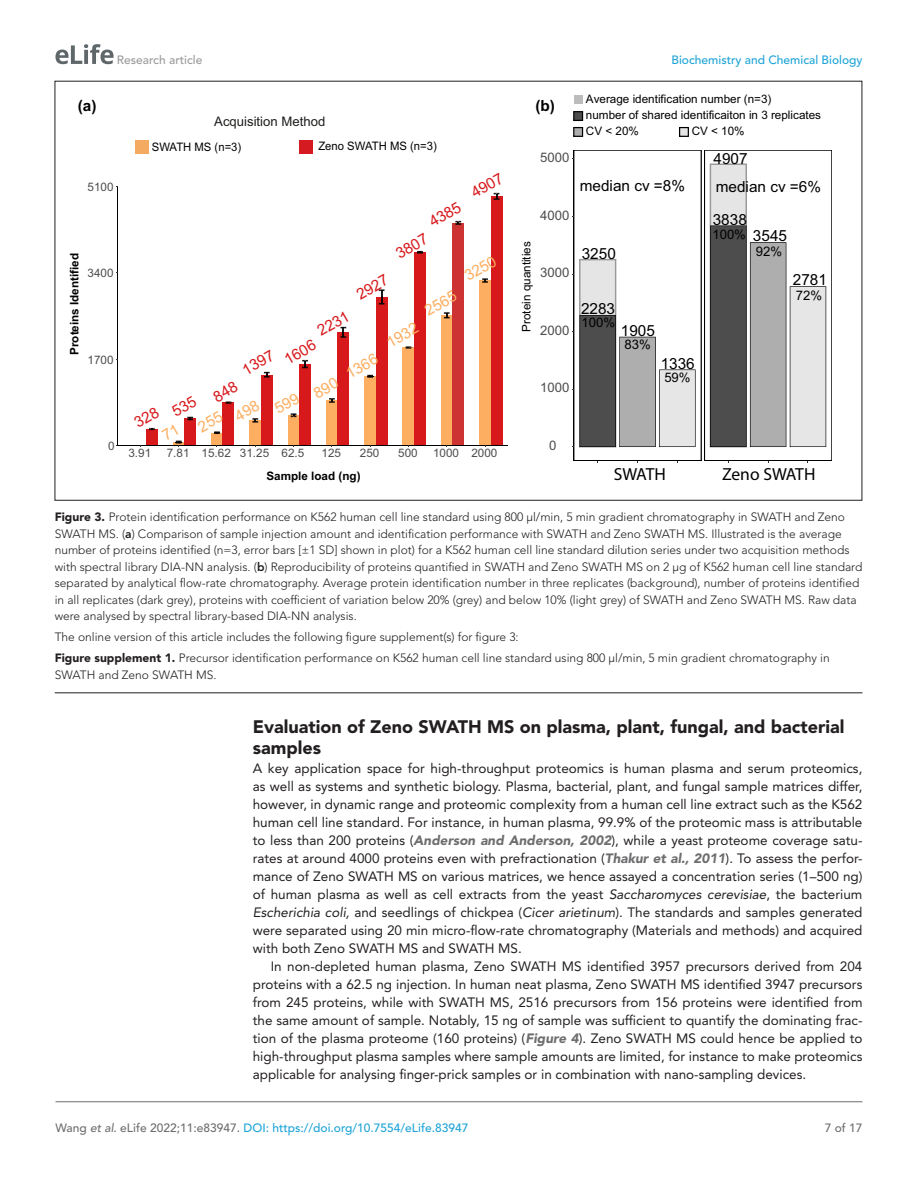
<style>
.page{position:relative;width:918px;height:1188px;background:#fff}
.page>*{position:absolute;margin:0;border:0;box-sizing:border-box;transform-origin:0 0}
.t1{font:900 18px/21px "Avenir LT Std";color:#231f20}
.t2{font:17.55px "Myriad Pro";color:#010000}
.t3{font:15.3px "Arial";color:#000}
.t4{font:15.3px "Arial";color:#d7191c}
.t5{font:15.3px "Arial";color:#fdae61}
.t6{font:700 15.3px "Arial";color:#000}
.t7{font:13.5px/18px "Avenir LT Std";color:#231f20;text-align:justify}
.t8{font:13.2px "Arial";color:#000}
.t9{font:13.2px "Arial";color:#4d4d4d}
.t10{font:13.2px "Arial";color:#1d1d1b}
.t11{font:300 12px/16.5px "Avenir LT Std";color:#231f20}
.t12{font:500 12px "Avenir LT Std";color:#1ea4d7}
.t13{font:500 12px "Avenir LT Std";color:#9a9a9a}
.t14{font:500 12px "Avenir LT Std";color:#6e6e70}
.t15{font:11.7px/15.9px "Arial";color:#000}
.t16{font:11.7px "Arial";color:#4d4d4d}
.t17{font:700 11.7px "Arial";color:#000}
.t18{font:11.7px "Arial";color:#010202}
.s1{font-size:15.3px}
.s2{font-weight:900}
.s3{font-weight:800}
.s4{font-weight:900;font-style:italic;color:#6e6e70}
.s5{font-style:italic}
.s6{color:#6e6e70}
.s7{font-style:italic;color:#6e6e70}
</style>
<div class="page">
<svg style="left:55px;top:44px;width:59px;height:20px"></svg>
<hr style="left:56px;top:1101px;width:806px;height:1px;background:#6e6e70">
<hr style="left:55px;top:692px;width:807px;height:1px;background:#231f20">
<svg style="left:572px;top:150px;width:260px;height:312px"></svg>
<svg style="left:573px;top:111px;width:10px;height:10px"></svg>
<svg style="left:573px;top:127px;width:10px;height:10px"></svg>
<svg style="left:679px;top:127px;width:10px;height:10px"></svg>
<div style="left:574px;top:95px;width:9px;height:9px;background:#bcbcbc"></div>
<div style="left:364px;top:376px;width:12px;height:70px;background:#fdae61"></div>
<div style="left:403px;top:348px;width:11px;height:98px;background:#fdae61"></div>
<div style="left:441px;top:315px;width:12px;height:131px;background:#fdae61"></div>
<div style="left:479px;top:281px;width:12px;height:165px;background:#fdae61"></div>
<svg style="left:367px;top:375px;width:6px;height:3px"></svg>
<svg style="left:406px;top:346px;width:5px;height:3px"></svg>
<svg style="left:444px;top:312px;width:6px;height:6px"></svg>
<svg style="left:482px;top:278px;width:6px;height:5px"></svg>
<div style="left:376px;top:297px;width:11px;height:149px;background:#d7191c"></div>
<div style="left:414px;top:252px;width:12px;height:194px;background:#d7191c"></div>
<div style="left:453px;top:223px;width:11px;height:223px;background:#cd3333"></div>
<div style="left:491px;top:196px;width:11px;height:250px;background:#d7191c"></div>
<div style="left:338px;top:332px;width:11px;height:114px;background:#d7191c"></div>
<svg style="left:379px;top:289px;width:6px;height:16px"></svg>
<svg style="left:417px;top:251px;width:6px;height:3px"></svg>
<svg style="left:455px;top:221px;width:6px;height:4px"></svg>
<svg style="left:494px;top:193px;width:5px;height:7px"></svg>
<svg style="left:341px;top:327px;width:5px;height:11px"></svg>
<hr style="left:117px;top:187px;width:1px;height:259px;background:#000">
<hr style="left:117px;top:445px;width:391px;height:1px;background:#000">
<div style="left:135px;top:140px;width:14px;height:14px;background:#f4aa61"></div>
<div style="left:300px;top:140px;width:13px;height:14px;background:#d51b21"></div>
<svg style="left:140px;top:360px;width:198px;height:87px"></svg>
<p class="t13" style="left:117px;top:53px;width:87px">Research article</p>
<p class="t12" style="left:672px;top:53px;width:192px">Biochemistry and Chemical Biology</p>
<p class="t6" style="left:78px;top:94px;width:20px">(a)</p>
<p class="t6" style="left:535px;top:94px;width:21px">(b)</p>
<p class="t18" style="left:152px;top:139px;width:91px">SWATH MS (n=3)</p>
<p class="t18" style="left:318px;top:138px;width:120px">Zeno SWATH MS (n=3)</p>
<p class="t10" style="left:214px;top:113px;width:113px">Acquisition Method</p>
<p class="t9" style="left:540px;top:149px;width:31px">5000</p>
<p class="t15" style="left:586px;top:90px;width:187px">Average identification number (n=3)</p>
<p class="t15" style="left:586px;top:107px;width:237px">number of shared identificaiton in 3 replicates<br>CV &lt; 20%</p>
<p class="t15" style="left:692px;top:123px;width:54px">CV &lt; 10%</p>
<p class="t3" style="left:713px;top:148px;width:36px">4907</p>
<p class="t16" style="left:88px;top:179px;width:27px">5100</p>
<p class="t4" style="left:424px;top:212px;width:87px;rotate:-30deg">4385 4907</p>
<p class="t9" style="left:540px;top:206px;width:31px">4000</p>
<p class="t3" style="left:580px;top:175px;width:107px">median cv =8%</p>
<p class="t3" style="left:716px;top:176px;width:107px">median cv =6%</p>
<p class="t3" style="left:713px;top:209px;width:36px">3838</p>
<p class="t17" style="left:66px;top:355px;width:103px;rotate:-90deg">Proteins Identified</p>
<p class="t16" style="left:88px;top:265px;width:27px">3400</p>
<p class="t16" style="left:88px;top:352px;width:27px">1700</p>
<p class="t4" style="left:392px;top:245px;width:36px;rotate:-30deg">3807</p>
<p class="t5" style="left:460px;top:268px;width:36px;rotate:-30deg">3250</p>
<p class="t4" style="left:352px;top:286px;width:36px;rotate:-30deg">2927</p>
<p class="t5" style="left:421px;top:302px;width:36px;rotate:-30deg">2565</p>
<p class="t4" style="left:313px;top:323px;width:36px;rotate:-30deg">2231</p>
<p class="t5" style="left:340px;top:363px;width:86px;rotate:-30deg">1366 1932</p>
<p class="t4" style="left:238px;top:362px;width:36px;rotate:-30deg">1397</p>
<p class="t4" style="left:280px;top:351px;width:36px;rotate:-30deg">1606</p>
<p class="t15" style="left:519px;top:332px;width:92px;rotate:-90deg">Protein quantities</p>
<p class="t9" style="left:540px;top:264px;width:31px">3000</p>
<p class="t9" style="left:540px;top:321px;width:31px">2000</p>
<p class="t9" style="left:540px;top:379px;width:31px">1000</p>
<p class="t3" style="left:582px;top:243px;width:36px">3250</p>
<p class="t3" style="left:581px;top:298px;width:36px">2283</p>
<p class="t8" style="left:581px;top:314px;width:35px">100%</p>
<p class="t3" style="left:621px;top:320px;width:36px">1905</p>
<p class="t8" style="left:625px;top:335px;width:28px">83%</p>
<p class="t3" style="left:661px;top:353px;width:36px">1336</p>
<p class="t8" style="left:664px;top:368px;width:28px">59%</p>
<p class="t8" style="left:712px;top:226px;width:76px">100% <span class="s1">3545</span></p>
<p class="t8" style="left:756px;top:242px;width:28px">92%</p>
<p class="t3" style="left:793px;top:270px;width:36px">2781</p>
<p class="t8" style="left:796px;top:286px;width:28px">72%</p>
<p class="t16" style="left:108px;top:438px;width:8px">0</p>
<p class="t16" style="left:128px;top:445px;width:24px">3.91</p>
<p class="t16" style="left:167px;top:445px;width:139px">7.81 15.62 31.25 62.5</p>
<p class="t16" style="left:322px;top:445px;width:21px">125</p>
<p class="t16" style="left:360px;top:445px;width:21px">250</p>
<p class="t16" style="left:398px;top:445px;width:21px">500</p>
<p class="t16" style="left:433px;top:445px;width:66px">1000 2000</p>
<p class="t9" style="left:549px;top:436px;width:9px">0</p>
<p class="t2" style="left:614px;top:463px;width:54px">SWATH</p>
<p class="t2" style="left:722px;top:463px;width:95px">Zeno SWATH</p>
<p class="t17" style="left:266px;top:468px;width:96px">Sample load (ng)</p>
<p class="t11" style="left:55px;top:509px;width:809px"><span class="s2">Figure 3.</span> Protein identification performance on K562 human cell line standard using 800 µl/min, 5 min gradient chromatography in SWATH and Zeno SWATH MS. (<span class="s3">a</span>) Comparison of sample injection amount and identification performance with SWATH and Zeno SWATH MS. Illustrated is the average number of proteins identified (n=3, error bars [±1 SD] shown in plot) for a K562 human cell line standard dilution series under two acquisition methods with spectral library DIA-NN analysis. (<span class="s3">b</span>) Reproducibility of proteins quantified in SWATH and Zeno SWATH MS on 2 µg of K562 human cell line standard separated by analytical flow-rate chromatography. Average protein identification number in three replicates (background), number of proteins identified in all replicates (dark grey), proteins with coefficient of variation below 20% (grey) and below 10% (light grey) of SWATH and Zeno SWATH MS. Raw data were analysed by spectral library-based DIA-NN analysis.</p>
<p class="t11" style="left:55px;top:627px;width:777px;line-height:21px">The online version of this article includes the following figure supplement(s) for figure 3:<br><span class="s2">Figure supplement 1.</span> Precursor identification performance on K562 human cell line standard using 800 µl/min, 5 min gradient chromatography in</p>
<p class="t11" style="left:55px;top:667px;width:163px">SWATH and Zeno SWATH MS.</p>
<h1 class="t1" style="left:253px;top:716px;width:593px">Evaluation of Zeno SWATH MS on plasma, plant, fungal, and bacterial samples</h1>
<p class="t7" style="left:253px;top:760px;width:611px">A key application space for high-throughput proteomics is human plasma and serum proteomics, as well as systems and synthetic biology. Plasma, bacterial, plant, and fungal sample matrices differ, however, in dynamic range and proteomic complexity from a human cell line extract such as the K562 human cell line standard. For instance, in human plasma, 99.9% of the proteomic mass is attributable to less than 200 proteins (<span class="s4">Anderson and Anderson, 2002</span>), while a yeast proteome coverage satu&shy;rates at around 4000 proteins even with prefractionation (<span class="s4">Thakur et al., 2011</span>). To assess the perfor&shy;mance of Zeno SWATH MS on various matrices, we hence assayed a concentration series (1–500 ng) of human plasma as well as cell extracts from the yeast <span class="s5">Saccharomyces cerevisiae</span>, the bacterium <span class="s5">Escherichia coli,</span> and seedlings of chickpea (<span class="s5">Cicer arietinum</span>). The standards and samples generated were separated using 20 min micro-flow-rate chromatography (Materials and methods) and acquired with both Zeno SWATH MS and SWATH MS.</p>
<p class="t7" style="left:253px;top:958px;width:611px;text-indent:18px">In non-depleted human plasma, Zeno SWATH MS identified 3957 precursors derived from 204 proteins with a 62.5 ng injection. In human neat plasma, Zeno SWATH MS identified 3947 precursors from 245 proteins, while with SWATH MS, 2516 precursors from 156 proteins were identified from the same amount of sample. Notably, 15 ng of sample was sufficient to quantify the dominating frac&shy;tion of the plasma proteome (160 proteins) (<span class="s4">Figure 4</span>). Zeno SWATH MS could hence be applied to high-throughput plasma samples where sample amounts are limited, for instance to make proteomics applicable for analysing finger-prick samples or in combination with nano-sampling devices.</p>
<p class="t12" style="left:56px;top:1121px;width:414px"><span class="s6">Wang</span> <span class="s7">et al</span><span class="s6">. eLife 2022;11:e83947.</span> DOI: https://doi.org/10.7554/eLife.83947</p>
<p class="t14" style="left:825px;top:1121px;width:39px">7 of 17</p>
</div>
